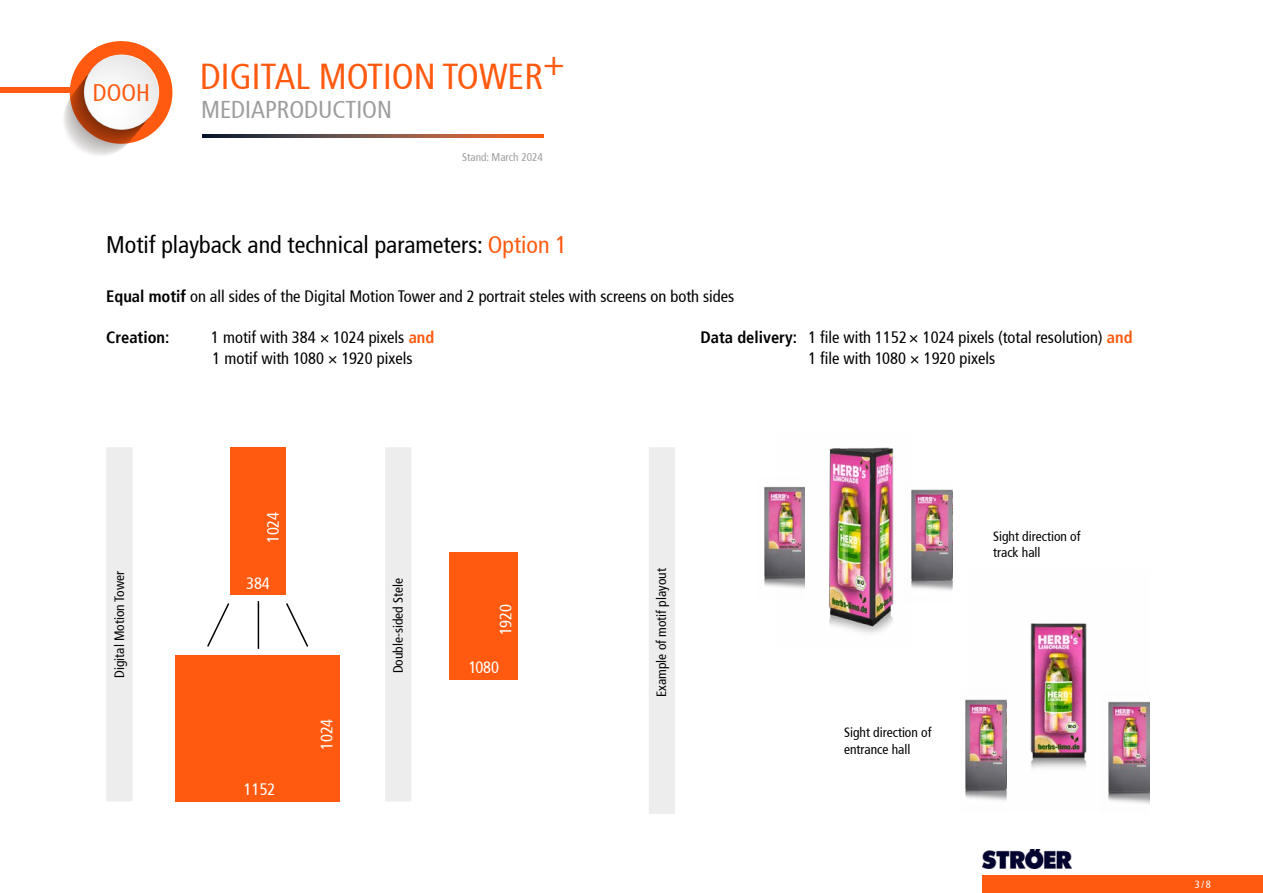
<style>
.page{position:relative;width:1263px;height:893px;background:#fff}
.page>*{position:absolute;margin:0;border:0;box-sizing:border-box;transform-origin:0 0}
.t1{font:condensed 36px "Stroeer Frutiger";color:#ff5a10}
.t2{font:condensed 24.3px "Stroeer Frutiger";color:#9d9d9c}
.t3{font:condensed 24px "Stroeer Frutiger";color:#000}
.t4{font:condensed 24px "Stroeer Frutiger";color:#ff5a10}
.t5{font:condensed 16.5px "Stroeer Frutiger";color:#000}
.t6{font:condensed 16.5px "Stroeer Frutiger";color:#fff}
.t7{font:700 condensed 16.5px "Stroeer Frutiger";color:#000}
.t8{font:condensed 13.5px/16.5px "Stroeer Frutiger";color:#000}
.t9{font:condensed 11.25px "Stroeer Frutiger";color:#9d9d9c}
.t10{font:condensed 10.5px "Stroeer Frutiger";color:#fff}
.s1{color:#ff5a10}
.s2{font-weight:700}
.s3{font-weight:700;color:#ff5a10}
</style>
<div class="page">
<svg style="left:70px;top:41px;width:102px;height:103px;background:#df5112"></svg>
<svg style="left:84px;top:55px;width:75px;height:75px"></svg>
<div style="left:85px;top:55px;width:73px;height:74px;background:#f6f6f7;border-radius:37px"></div>
<div style="left:0;top:87px;width:72px;height:5px;background:#ff5a10"></div>
<div style="left:982px;top:876px;width:281px;height:17px;background:#ff5a10"></div>
<img style="left:982px;top:850px;width:89px;height:19px">
<svg style="left:203px;top:135px;width:340px;height:2px"></svg>
<div style="left:106px;top:447px;width:27px;height:354px;background:#ededed"></div>
<div style="left:385px;top:447px;width:26px;height:354px;background:#ededed"></div>
<div style="left:230px;top:447px;width:55px;height:148px;background:#ff5a10"></div>
<div style="left:175px;top:655px;width:165px;height:146px;background:#ff5a10"></div>
<svg style="left:207px;top:603px;width:23px;height:44px"></svg>
<svg style="left:286px;top:603px;width:23px;height:44px"></svg>
<hr style="left:258px;top:601px;width:1px;height:48px;background:#000">
<div style="left:449px;top:552px;width:69px;height:127px;background:#ff5a10"></div>
<div style="left:649px;top:447px;width:26px;height:367px;background:#ededed"></div>
<img style="left:829px;top:447px;width:65px;height:186px">
<img style="left:764px;top:486px;width:41px;height:103px">
<img style="left:911px;top:489px;width:41px;height:102px">
<img style="left:1006px;top:623px;width:81px;height:178px">
<img style="left:965px;top:699px;width:41px;height:102px">
<img style="left:1108px;top:701px;width:41px;height:103px">
<h3 class="t4" style="left:93px;top:79px;width:58px">DOOH</h3>
<h1 class="t1" style="left:200px;top:55px;width:366px">DIGITAL MOTION TOWER+</h1>
<h2 class="t2" style="left:201px;top:96px;width:192px">MEDIAPRODUCTION</h2>
<p class="t9" style="left:462px;top:151px;width:82px">Stand: March 2024</p>
<h3 class="t3" style="left:106px;top:231px;width:462px">Motif playback and technical parameters: <span class="s1">Option 1</span></h3>
<p class="t5" style="left:106px;top:286px;width:629px"><span class="s2">Equal motif</span> on all sides of the Digital Motion Tower and 2 portrait steles with screens on both sides</p>
<p class="t7" style="left:106px;top:327px;width:65px">Creation:</p>
<p class="t5" style="left:211px;top:327px;width:225px">1 motif with 384 × 1024 pixels <span class="s3">and</span></p>
<p class="t5" style="left:700px;top:327px;width:434px"><span class="s2">Data delivery:</span> 1 file with 1152× 1024 pixels (total resolution) <span class="s3">and</span></p>
<p class="t5" style="left:213px;top:349px;width:201px">1 motif with 1080 × 1920 pixels</p>
<p class="t5" style="left:808px;top:349px;width:188px">1 file with 1080 × 1920 pixels</p>
<p class="t6" style="left:263px;top:543px;width:33px;rotate:-90deg">1024</p>
<p class="t8" style="left:111px;top:678px;width:108px;rotate:-90deg">Digital Motion Tower</p>
<p class="t8" style="left:390px;top:673px;width:97px;rotate:-90deg">Double-sided Stele</p>
<p class="t8" style="left:653px;top:697px;width:130px;rotate:-90deg">Example of motif playout</p>
<p class="t6" style="left:246px;top:574px;width:25px">384</p>
<p class="t6" style="left:496px;top:635px;width:32px;rotate:-90deg">1920</p>
<p class="t6" style="left:469px;top:657px;width:32px">1080</p>
<p class="t6" style="left:244px;top:779px;width:33px">1152</p>
<p class="t6" style="left:317px;top:750px;width:33px;rotate:-90deg">1024</p>
<p class="t8" style="left:993px;top:528px;width:89px">Sight direction of track hall</p>
<p class="t8" style="left:844px;top:724px;width:89px">Sight direction of entrance hall</p>
<p class="t10" style="left:1195px;top:878px;width:18px">3/8</p>
</div>
